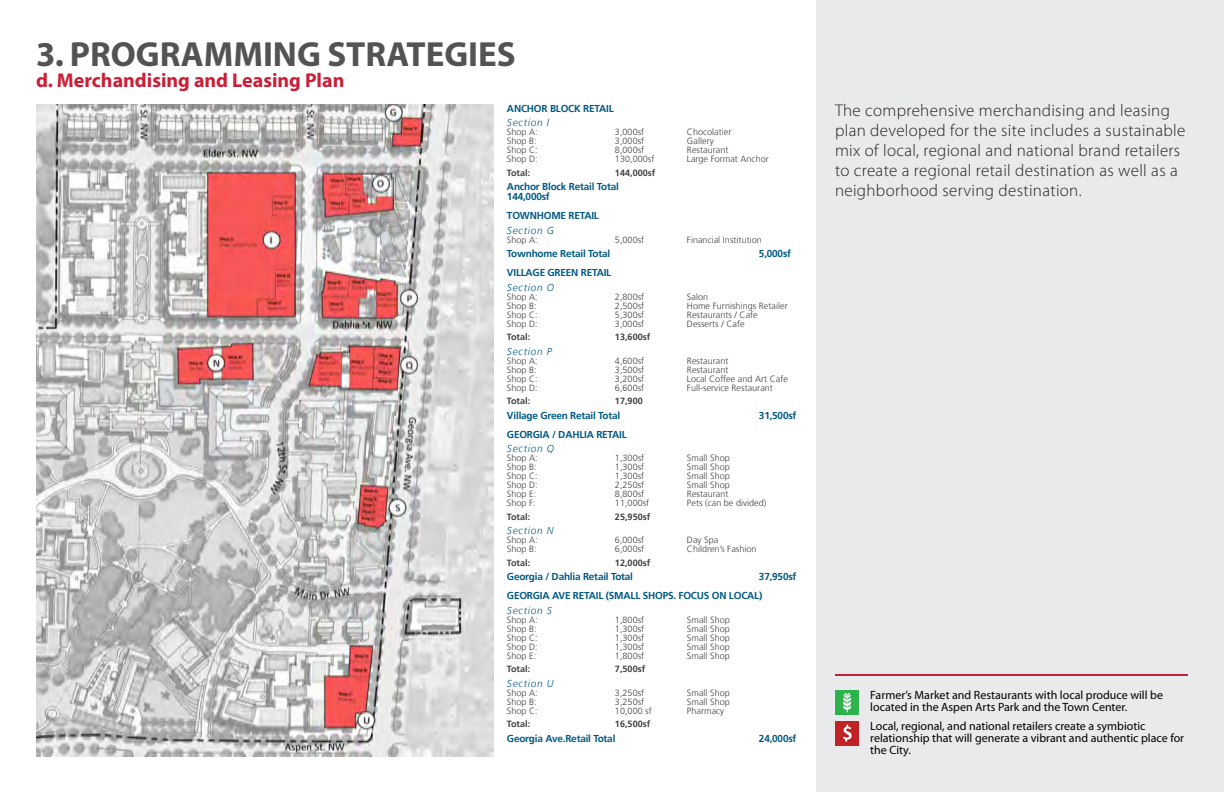
<style>
.page{position:relative;width:1224px;height:792px;background:#fff}
.page>*{position:absolute;margin:0;border:0;box-sizing:border-box;transform-origin:0 0}
.t1{font:700 35px "Myriad Pro";color:#535355}
.t2{font:700 20px "Myriad Pro";color:#ca1f37}
.t3{font:300 17px/20px "Myriad Pro";letter-spacing:.02em;color:#231f20}
.t4{font:12px/12px "Myriad Pro";color:#000}
.t5{font:700 10px/10px "Frutiger";letter-spacing:-.02em;color:#005983}
.t6{font:italic 300 10px "Frutiger";letter-spacing:.075em;color:#005983}
.t7{font:300 9px "Frutiger";letter-spacing:.005em;color:#3e3e3f}
.t8{font:700 9px "Frutiger";letter-spacing:.005em;color:#3e3e3f}
</style>
<div class="page">
<div style="left:816px;top:0;width:408px;height:792px;background:#e9eaeb"></div>
<img style="left:36px;top:104px;width:457px;height:652px">
<img style="left:835px;top:690px;width:23px;height:24px">
<img style="left:835px;top:721px;width:23px;height:24px">
<hr style="left:835px;top:674px;width:353px;height:2px;background:#ca1f37">
<h1 class="t1" style="left:36px;top:32px;width:481px">3. PROGRAMMING STRATEGIES</h1>
<h2 class="t2" style="left:36px;top:67px;width:310px">d. Merchandising and Leasing Plan</h2>
<p class="t5" style="left:507px;top:103px;width:108px">ANCHOR BLOCK RETAIL</p>
<p class="t6" style="left:507px;top:117px;width:44px">Section I</p>
<p class="t7" style="left:507px;top:127px;width:32px">Shop A:</p>
<p class="t7" style="left:615px;top:127px;width:31px">3,000sf</p>
<p class="t7" style="left:687px;top:127px;width:46px">Chocolatier</p>
<p class="t7" style="left:507px;top:136px;width:31px">Shop B:</p>
<p class="t7" style="left:615px;top:136px;width:31px">3,000sf</p>
<p class="t7" style="left:687px;top:136px;width:28px">Gallery</p>
<p class="t7" style="left:507px;top:145px;width:32px">Shop C:</p>
<p class="t7" style="left:615px;top:145px;width:31px">8,000sf</p>
<p class="t7" style="left:687px;top:145px;width:43px">Restaurant</p>
<p class="t7" style="left:507px;top:154px;width:32px">Shop D:</p>
<p class="t7" style="left:615px;top:154px;width:41px">130,000sf</p>
<p class="t7" style="left:687px;top:154px;width:83px">Large Format Anchor</p>
<p class="t8" style="left:507px;top:167px;width:25px">Total:</p>
<p class="t8" style="left:615px;top:167px;width:42px">144,000sf</p>
<p class="t5" style="left:507px;top:182px;width:113px">Anchor Block Retail Total<br>144,000sf</p>
<p class="t5" style="left:507px;top:211px;width:93px">TOWNHOME RETAIL</p>
<p class="t6" style="left:507px;top:224px;width:49px">Section G</p>
<p class="t7" style="left:507px;top:234px;width:32px">Shop A:</p>
<p class="t7" style="left:615px;top:234px;width:31px">5,000sf</p>
<p class="t7" style="left:687px;top:234px;width:76px">Financial Institution</p>
<p class="t5" style="left:507px;top:249px;width:105px">Townhome Retail Total</p>
<p class="t5" style="left:759px;top:249px;width:34px">5,000sf</p>
<p class="t5" style="left:507px;top:268px;width:106px">VILLAGE GREEN RETAIL</p>
<p class="t6" style="left:507px;top:281px;width:49px">Section O</p>
<p class="t7" style="left:507px;top:291px;width:32px">Shop A:</p>
<p class="t7" style="left:615px;top:291px;width:31px">2,800sf</p>
<p class="t7" style="left:687px;top:291px;width:23px">Salon</p>
<p class="t7" style="left:507px;top:300px;width:31px">Shop B:</p>
<p class="t7" style="left:615px;top:300px;width:31px">2,500sf</p>
<p class="t7" style="left:687px;top:300px;width:102px">Home Furnishings Retailer</p>
<p class="t7" style="left:507px;top:309px;width:32px">Shop C:</p>
<p class="t7" style="left:615px;top:309px;width:31px">5,300sf</p>
<p class="t7" style="left:687px;top:309px;width:72px">Restaurants / Cafe</p>
<p class="t7" style="left:507px;top:318px;width:32px">Shop D:</p>
<p class="t7" style="left:615px;top:318px;width:31px">3,000sf</p>
<p class="t7" style="left:687px;top:318px;width:59px">Desserts / Cafe</p>
<p class="t8" style="left:507px;top:332px;width:25px">Total:</p>
<p class="t8" style="left:615px;top:332px;width:37px">13,600sf</p>
<p class="t6" style="left:507px;top:345px;width:46px">Section P</p>
<p class="t7" style="left:507px;top:355px;width:32px">Shop A:</p>
<p class="t7" style="left:615px;top:355px;width:31px">4,600sf</p>
<p class="t7" style="left:687px;top:355px;width:43px">Restaurant</p>
<p class="t7" style="left:507px;top:364px;width:31px">Shop B:</p>
<p class="t7" style="left:615px;top:364px;width:31px">3,500sf</p>
<p class="t7" style="left:687px;top:364px;width:43px">Restaurant</p>
<p class="t7" style="left:507px;top:373px;width:32px">Shop C:</p>
<p class="t7" style="left:615px;top:373px;width:31px">3,200sf</p>
<p class="t7" style="left:687px;top:373px;width:102px">Local Coffee and Art Cafe</p>
<p class="t7" style="left:507px;top:382px;width:32px">Shop D:</p>
<p class="t7" style="left:615px;top:382px;width:31px">6,600sf</p>
<p class="t7" style="left:687px;top:382px;width:87px">Full-service Restaurant</p>
<p class="t8" style="left:507px;top:396px;width:25px">Total:</p>
<p class="t8" style="left:615px;top:396px;width:29px">17,900</p>
<p class="t5" style="left:507px;top:410px;width:115px">Village Green Retail Total</p>
<p class="t5" style="left:759px;top:410px;width:39px">31,500sf</p>
<p class="t5" style="left:507px;top:429px;width:121px">GEORGIA / DAHLIA RETAIL</p>
<p class="t6" style="left:507px;top:443px;width:49px">Section Q</p>
<p class="t7" style="left:507px;top:453px;width:32px">Shop A:</p>
<p class="t7" style="left:615px;top:453px;width:31px">1,300sf</p>
<p class="t7" style="left:687px;top:453px;width:44px">Small Shop</p>
<p class="t7" style="left:507px;top:462px;width:31px">Shop B:</p>
<p class="t7" style="left:615px;top:462px;width:31px">1,300sf</p>
<p class="t7" style="left:687px;top:462px;width:44px">Small Shop</p>
<p class="t7" style="left:507px;top:471px;width:32px">Shop C:</p>
<p class="t7" style="left:615px;top:471px;width:31px">1,300sf</p>
<p class="t7" style="left:687px;top:471px;width:44px">Small Shop</p>
<p class="t7" style="left:507px;top:480px;width:32px">Shop D:</p>
<p class="t7" style="left:615px;top:480px;width:31px">2,250sf</p>
<p class="t7" style="left:687px;top:480px;width:44px">Small Shop</p>
<p class="t7" style="left:507px;top:489px;width:31px">Shop E:</p>
<p class="t7" style="left:615px;top:489px;width:31px">8,800sf</p>
<p class="t7" style="left:687px;top:489px;width:43px">Restaurant</p>
<p class="t7" style="left:507px;top:498px;width:30px">Shop F:</p>
<p class="t7" style="left:615px;top:498px;width:36px">11,000sf</p>
<p class="t7" style="left:687px;top:498px;width:81px">Pets (can be divided)</p>
<p class="t8" style="left:507px;top:511px;width:25px">Total:</p>
<p class="t8" style="left:615px;top:511px;width:37px">25,950sf</p>
<p class="t6" style="left:507px;top:525px;width:48px">Section N</p>
<p class="t7" style="left:507px;top:535px;width:32px">Shop A:</p>
<p class="t7" style="left:615px;top:535px;width:31px">6,000sf</p>
<p class="t7" style="left:687px;top:535px;width:33px">Day Spa</p>
<p class="t7" style="left:507px;top:544px;width:31px">Shop B:</p>
<p class="t7" style="left:615px;top:544px;width:31px">6,000sf</p>
<p class="t7" style="left:687px;top:544px;width:71px">Children’s Fashion</p>
<p class="t8" style="left:507px;top:557px;width:25px">Total:</p>
<p class="t8" style="left:615px;top:557px;width:37px">12,000sf</p>
<p class="t5" style="left:507px;top:572px;width:128px">Georgia / Dahlia Retail Total</p>
<p class="t5" style="left:507px;top:567px;width:291px;line-height:19px;text-indent:252px">37,950sf<br>GEORGIA AVE RETAIL (SMALL SHOPS. FOCUS ON LOCAL)</p>
<p class="t6" style="left:507px;top:604px;width:46px">Section S</p>
<p class="t7" style="left:507px;top:614px;width:32px">Shop A:</p>
<p class="t7" style="left:615px;top:614px;width:31px">1,800sf</p>
<p class="t7" style="left:687px;top:614px;width:44px">Small Shop</p>
<p class="t7" style="left:507px;top:623px;width:31px">Shop B:</p>
<p class="t7" style="left:615px;top:623px;width:31px">1,300sf</p>
<p class="t7" style="left:687px;top:623px;width:44px">Small Shop</p>
<p class="t7" style="left:507px;top:632px;width:32px">Shop C:</p>
<p class="t7" style="left:615px;top:632px;width:31px">1,300sf</p>
<p class="t7" style="left:687px;top:632px;width:44px">Small Shop</p>
<p class="t7" style="left:507px;top:641px;width:32px">Shop D:</p>
<p class="t7" style="left:615px;top:641px;width:31px">1,300sf</p>
<p class="t7" style="left:687px;top:641px;width:44px">Small Shop</p>
<p class="t7" style="left:507px;top:650px;width:31px">Shop E:</p>
<p class="t7" style="left:615px;top:650px;width:31px">1,800sf</p>
<p class="t7" style="left:687px;top:650px;width:44px">Small Shop</p>
<p class="t8" style="left:507px;top:664px;width:25px">Total:</p>
<p class="t8" style="left:615px;top:664px;width:32px">7,500sf</p>
<p class="t6" style="left:507px;top:677px;width:48px">Section U</p>
<p class="t7" style="left:507px;top:687px;width:32px">Shop A:</p>
<p class="t7" style="left:615px;top:687px;width:31px">3,250sf</p>
<p class="t7" style="left:687px;top:687px;width:44px">Small Shop</p>
<p class="t7" style="left:507px;top:696px;width:31px">Shop B:</p>
<p class="t7" style="left:615px;top:696px;width:31px">3,250sf</p>
<p class="t7" style="left:687px;top:696px;width:44px">Small Shop</p>
<p class="t7" style="left:507px;top:705px;width:32px">Shop C:</p>
<p class="t7" style="left:615px;top:705px;width:38px">10,000 sf</p>
<p class="t7" style="left:687px;top:705px;width:39px">Pharmacy</p>
<p class="t8" style="left:507px;top:719px;width:25px">Total:</p>
<p class="t8" style="left:615px;top:719px;width:37px">16,500sf</p>
<p class="t5" style="left:507px;top:733px;width:110px">Georgia Ave.Retail Total</p>
<p class="t5" style="left:759px;top:733px;width:39px">24,000sf</p>
<p class="t3" style="left:835px;top:101px;width:352px">The comprehensive merchandising and leasing plan developed for the site includes a sustainable mix of local, regional and national brand retailers to create a regional retail destination as well as a neighborhood serving destination.</p>
<h3 class="t4" style="left:870px;top:689px;width:294px">Farmer’s Market and Restaurants with local produce will be located in the Aspen Arts Park and the Town Center.</h3>
<h3 class="t4" style="left:870px;top:720px;width:315px">Local, regional, and national retailers create a symbiotic relationship that will generate a vibrant and authentic place for the City.</h3>
</div>
